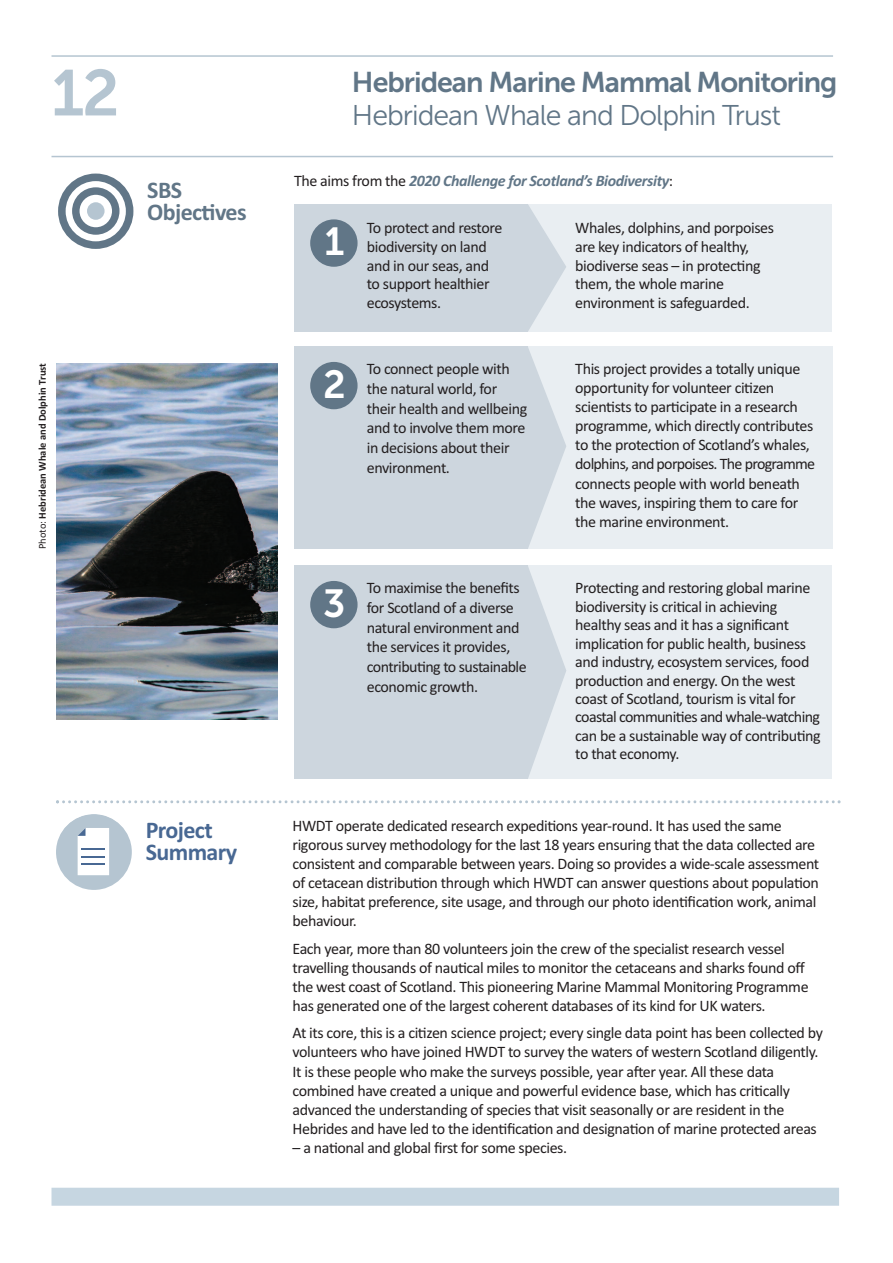
<style>
.page{position:relative;width:893px;height:1263px;background:#fff}
.page>*{position:absolute;margin:0;border:0;box-sizing:border-box;transform-origin:0 0}
.t1{font:64.5px "Museo Sans 700";color:#b5c5d1}
.t2{font:39px "Museo Sans 700";color:#fff}
.t3{font:28.5px "Museo Sans 700";letter-spacing:-.035em;color:#617687}
.t4{font:28.5px "Museo Sans 300";letter-spacing:-.035em;color:#617687}
.t5{font:700 24px/22px "Calibri";letter-spacing:-.025em;color:#486893}
.t6{font:700 24px/22px "Calibri";letter-spacing:-.025em;color:#617687}
.t7{font:16.05px/19px "Calibri";letter-spacing:-.025em;color:#231f20}
.t8{font:italic 700 16.05px "Calibri";letter-spacing:-.025em;color:#617687}
.t9{font:700 10.5px "Calibri";color:#231f20}
.s1{font-weight:400}
.s2{font-weight:400;font-style:normal;color:#231f20}
</style>
<div class="page">
<hr style="left:52px;top:55px;width:781px;height:2px;background:#b5c5d1">
<hr style="left:52px;top:156px;width:781px;height:1px;background:#b5c5d1">
<div style="left:52px;top:1188px;width:787px;height:18px;background:#c6d6e1"></div>
<svg style="left:56px;top:800px;width:785px;height:3px"></svg>
<svg style="left:56px;top:814px;width:76px;height:76px"></svg>
<div style="left:441px;top:204px;width:391px;height:128px;background:#e9eef2"></div>
<div style="left:294px;top:204px;width:234px;height:128px;background:#cdd6de"></div>
<svg style="left:58px;top:173px;width:76px;height:76px"></svg>
<div style="left:310px;top:219px;width:48px;height:48px;background:#617687;border-radius:50%"></div>
<svg style="left:528px;top:205px;width:38px;height:126px"></svg>
<div style="left:441px;top:566px;width:391px;height:213px;background:#e9eef2"></div>
<div style="left:294px;top:566px;width:234px;height:213px;background:#cdd6de"></div>
<div style="left:310px;top:581px;width:48px;height:47px;background:#617687;border-radius:50%"></div>
<svg style="left:528px;top:565px;width:38px;height:213px"></svg>
<div style="left:334px;top:347px;width:498px;height:202px;background:#e9eef2"></div>
<div style="left:294px;top:347px;width:234px;height:202px;background:#cdd6de"></div>
<div style="left:310px;top:362px;width:48px;height:47px;background:#617687;border-radius:50%"></div>
<svg style="left:528px;top:346px;width:38px;height:202px"></svg>
<img style="left:57px;top:364px;width:220px;height:355px">
<h1 class="t1" style="left:51px;top:55px;width:70px">12</h1>
<p class="t9" style="left:36px;top:549px;width:188px;rotate:-90deg"><span class="s1">Photo:</span> Hebridean Whale and Dolphin Trust</p>
<h3 class="t3" style="left:352px;top:66px;width:487px">Hebridean Marine Mammal Monitoring</h3>
<h3 class="t6" style="left:147px;top:179px;width:101px">SBS<br>Objectives</h3>
<h3 class="t4" style="left:352px;top:99px;width:431px">Hebridean Whale and Dolphin Trust</h3>
<p class="t8" style="left:294px;top:171px;width:381px"><span class="s2">The aims from the</span> 2020 Challenge for Scotland’s Biodiversity<span class="s2">:</span></p>
<h2 class="t2" style="left:325px;top:219px;width:21px">1</h2>
<p class="t7" style="left:367px;top:218px;width:137px">To protect and restore biodiversity on land and in our seas, and to support healthier ecosystems.</p>
<p class="t7" style="left:575px;top:218px;width:200px">Whales, dolphins, and porpoises are key indicators of healthy, biodiverse seas – in protecting them, the whole marine environment is safeguarded.</p>
<h2 class="t2" style="left:323px;top:362px;width:24px">2</h2>
<p class="t7" style="left:575px;top:359px;width:241px">This project provides a totally unique opportunity for volunteer citizen scientists to participate in a research programme, which directly contributes to the protection of Scotland’s whales, dolphins, and porpoises. The programme connects people with world beneath the waves, inspiring them to care for the marine environment.</p>
<p class="t7" style="left:367px;top:359px;width:162px;line-height:19.6px">To connect people with the natural world, for their health and wellbeing and to involve them more in decisions about their environment.</p>
<p class="t7" style="left:367px;top:578px;width:161px;line-height:19.6px">To maximise the benefits for Scotland of a diverse natural environment and the services it provides, contributing to sustainable economic growth.</p>
<h2 class="t2" style="left:323px;top:581px;width:24px">3</h2>
<p class="t7" style="left:575px;top:578px;width:247px;line-height:18.5px">Protecting and restoring global marine biodiversity is critical in achieving healthy seas and it has a significant implication for public health, business and industry, ecosystem services, food production and energy. On the west coast of Scotland, tourism is vital for coastal communities and whale-watching can be a sustainable way of contributing to that economy.</p>
<h3 class="t5" style="left:146px;top:819px;width:93px">Project<br>Summary</h3>
<p class="t7" style="left:292px;top:816px;width:528px">HWDT operate dedicated research expeditions year-round. It has used the same rigorous survey methodology for the last 18 years ensuring that the data collected are consistent and comparable between years. Doing so provides a wide-scale assessment of cetacean distribution through which HWDT can answer questions about population size, habitat preference, site usage, and through our photo identification work, animal behaviour.</p>
<p class="t7" style="left:293px;top:939px;width:518px">Each year, more than 80 volunteers join the crew of the specialist research vessel travelling thousands of nautical miles to monitor the cetaceans and sharks found off the west coast of Scotland. This pioneering Marine Mammal Monitoring Programme has generated one of the largest coherent databases of its kind for UK waters.</p>
<p class="t7" style="left:293px;top:1023px;width:532px">At its core, this is a citizen science project; every single data point has been collected by volunteers who have joined HWDT to survey the waters of western Scotland diligently.<br>It is these people who make the surveys possible, year after year. All these data combined have created a unique and powerful evidence base, which has critically advanced the understanding of species that visit seasonally or are resident in the Hebrides and have led to the identification and designation of marine protected areas</p>
<p class="t7" style="left:293px;top:1138px;width:276px">– a national and global first for some species.</p>
</div>
